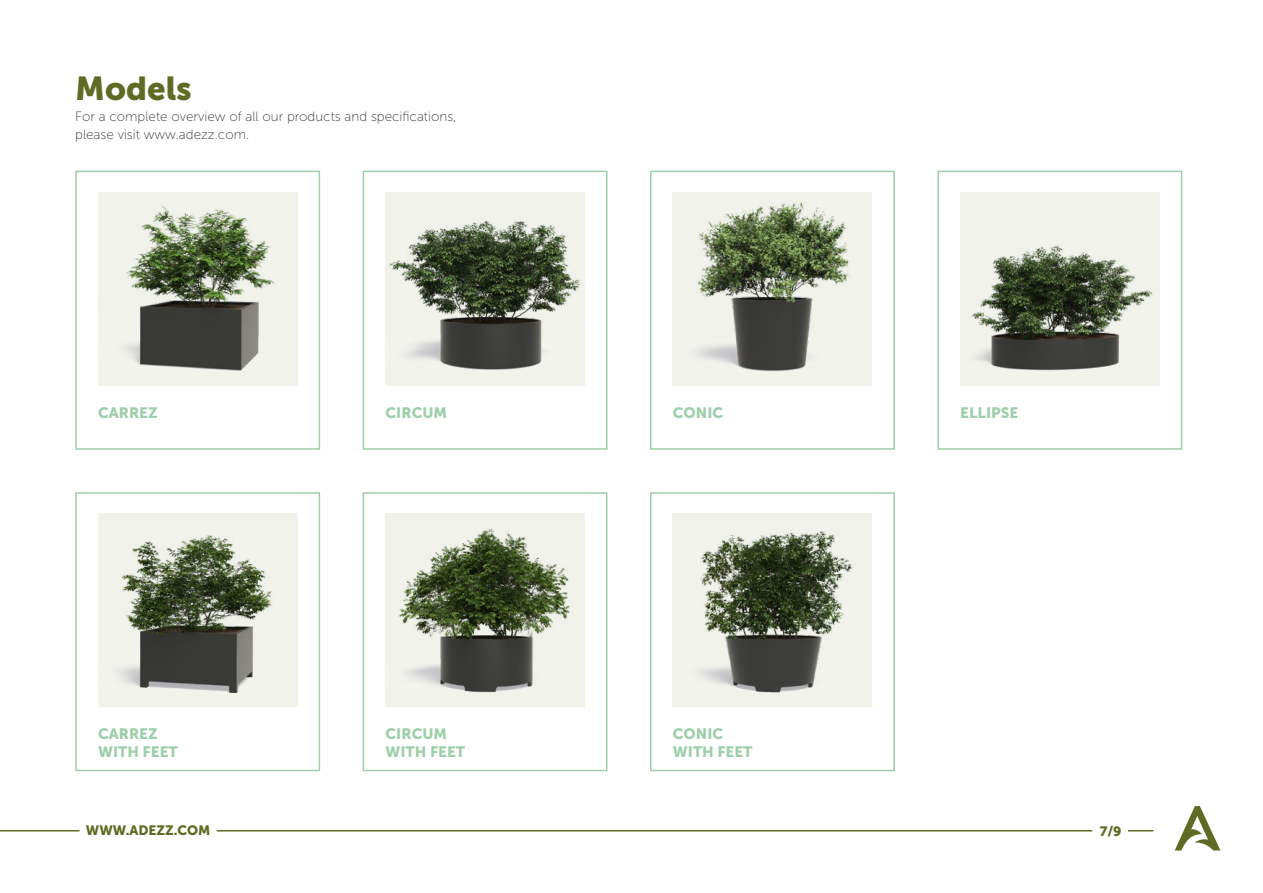
<style>
.page{position:relative;width:1263px;height:893px;background:#fff}
.page>*{position:absolute;margin:0;border:0;box-sizing:border-box;transform-origin:0 0}
.t1{font:33px "Museo Sans 900";color:#5f6b24}
.t2{font:15px/18px "Museo Sans 900";color:#9ecfaa}
.t3{font:13.5px/18px "Museo Sans 100";color:#3c3c3b}
.t4{font:13.5px "Museo Sans 900";color:#5f6b24}
</style>
<div class="page">
<svg style="left:1175px;top:806px;width:45px;height:44px"></svg>
<svg style="left:1128px;top:830px;width:25px;height:1px"></svg>
<hr style="left:0;top:830px;width:80px;height:1px;background:#5f6b24">
<hr style="left:217px;top:830px;width:875px;height:1px;background:#5f6b24">
<div style="left:385px;top:513px;width:200px;height:194px;background:#f1f3eb"></div>
<div style="left:673px;top:513px;width:199px;height:194px;background:#f1f3eb"></div>
<div style="left:960px;top:192px;width:199px;height:193px;background:#f1f3eb"></div>
<img style="left:98px;top:192px;width:199px;height:193px">
<img style="left:98px;top:513px;width:199px;height:194px">
<img style="left:385px;top:192px;width:200px;height:193px">
<img style="left:399px;top:529px;width:171px;height:164px">
<img style="left:673px;top:192px;width:199px;height:193px">
<img style="left:700px;top:531px;width:153px;height:162px">
<img style="left:971px;top:245px;width:182px;height:126px">
<div style="left:75px;top:171px;width:245px;height:279px;border:2px solid #9ecfaa"></div>
<div style="left:75px;top:492px;width:245px;height:279px;border:2px solid #9ecfaa"></div>
<div style="left:363px;top:171px;width:244px;height:279px;border:2px solid #9ecfaa"></div>
<div style="left:363px;top:492px;width:244px;height:279px;border:2px solid #9ecfaa"></div>
<div style="left:650px;top:171px;width:245px;height:279px;border:2px solid #9ecfaa"></div>
<div style="left:650px;top:492px;width:245px;height:279px;border:2px solid #9ecfaa"></div>
<div style="left:937px;top:171px;width:245px;height:279px;border:2px solid #9ecfaa"></div>
<h1 class="t1" style="left:75px;top:70px;width:118px">Models</h1>
<p class="t3" style="left:75px;top:107px;width:383px">For a complete overview of all our products and specifications, please visit www.adezz.com.</p>
<p class="t2" style="left:98px;top:403px;width:61px">CARREZ</p>
<p class="t2" style="left:385px;top:403px;width:63px">CIRCUM</p>
<p class="t2" style="left:673px;top:403px;width:52px">CONIC</p>
<p class="t2" style="left:960px;top:403px;width:59px">ELLIPSE</p>
<p class="t2" style="left:98px;top:725px;width:81px">CARREZ<br>WITH FEET</p>
<p class="t2" style="left:385px;top:725px;width:81px">CIRCUM<br>WITH FEET</p>
<p class="t2" style="left:673px;top:725px;width:81px">CONIC<br>WITH FEET</p>
<p class="t4" style="left:86px;top:823px;width:126px">WWW.ADEZZ.COM</p>
<p class="t4" style="left:1100px;top:823px;width:23px">7/9</p>
</div>
